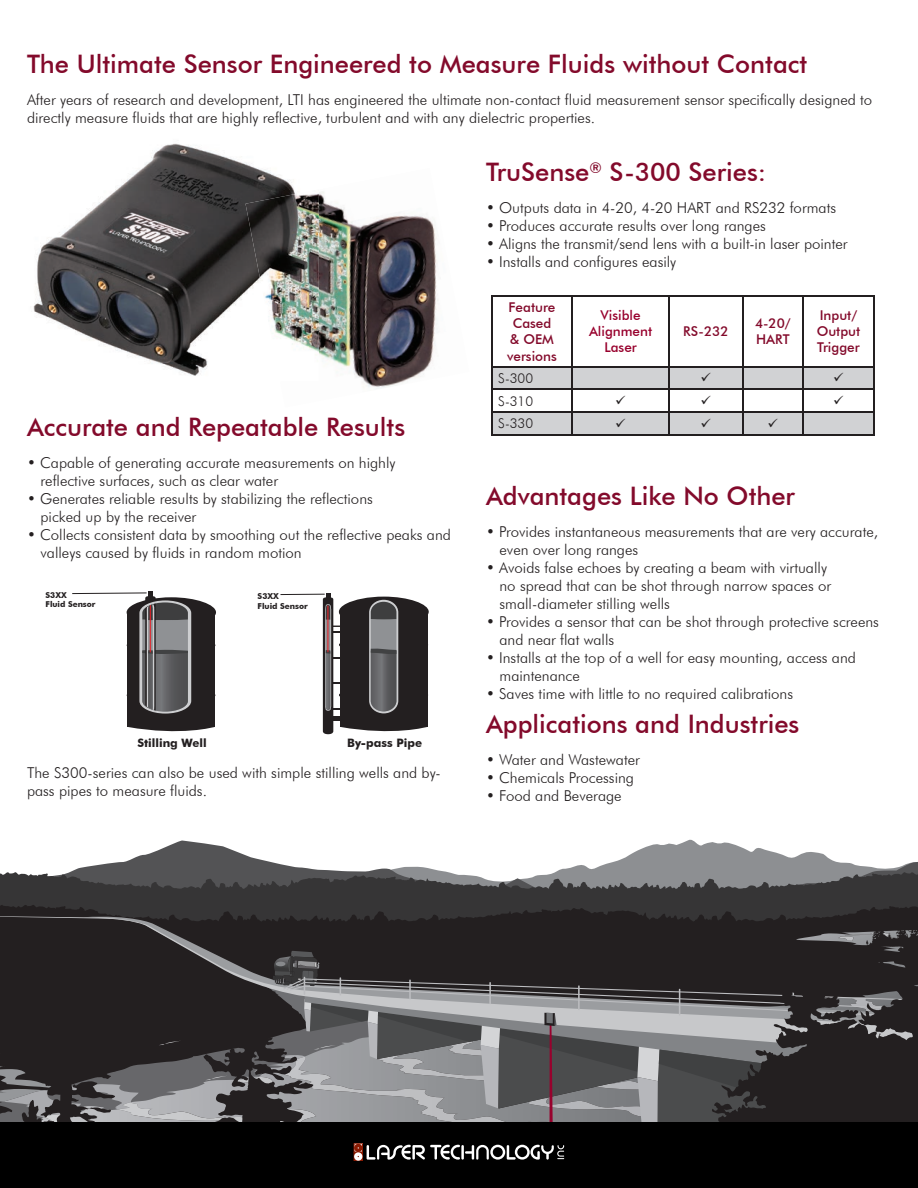
<style>
.page{position:relative;width:918px;height:1188px;background:#fff}
.page>*{position:absolute;margin:0;border:0;box-sizing:border-box;transform-origin:0 0}
.t1{font:500 25.5px "Futura BT";color:#830a2b}
.t2{font:300 15px/18px "Futura BT";color:#231f20}
.t3{font:500 13.5px/16.2px "Futura BT";color:#830a2b}
.t4{font:500 13.5px/16.2px "Futura BT";color:#98012d;text-align:center}
.t5{font:300 13.5px "Futura BT";color:#231f20}
.t6{font:700 11.55px "Futura BT";color:#231f20}
.t7{font:700 8.1px/9.8px "Futura BT";color:#231f20}
</style>
<div class="page">
<svg style="left:0;top:839px;width:918px;height:349px;background:#494849"></svg>
<svg style="left:323px;top:593px;width:106px;height:142px;background:#575455"></svg>
<hr style="left:280px;top:594px;width:45px;height:1px;background:#231f20">
<div style="left:148px;top:591px;width:5px;height:8px;background:#231f20"></div>
<svg style="left:72px;top:592px;width:144px;height:140px"></svg>
<img style="left:319px;top:191px;width:120px;height:198px">
<img style="left:33px;top:143px;width:261px;height:233px">
<img style="left:246px;top:189px;width:73px;height:187px">
<hr style="left:491px;top:367px;width:2px;height:22px;background:#231f20">
<hr style="left:491px;top:389px;width:81px;height:1px;background:#231f20">
<hr style="left:491px;top:390px;width:2px;height:21px;background:#231f20">
<hr style="left:491px;top:411px;width:81px;height:2px;background:#231f20">
<hr style="left:491px;top:413px;width:2px;height:21px;background:#231f20">
<hr style="left:491px;top:434px;width:81px;height:1px;background:#231f20">
<hr style="left:491px;top:295px;width:81px;height:1px;background:#231f20">
<hr style="left:491px;top:296px;width:2px;height:70px;background:#231f20">
<hr style="left:572px;top:295px;width:97px;height:1px;background:#231f20">
<hr style="left:571px;top:296px;width:2px;height:70px;background:#231f20">
<hr style="left:669px;top:295px;width:74px;height:1px;background:#231f20">
<hr style="left:669px;top:296px;width:1px;height:70px;background:#231f20">
<hr style="left:743px;top:295px;width:60px;height:1px;background:#231f20">
<hr style="left:742px;top:296px;width:1px;height:70px;background:#231f20">
<hr style="left:803px;top:295px;width:71px;height:1px;background:#231f20">
<hr style="left:803px;top:296px;width:1px;height:70px;background:#231f20">
<hr style="left:873px;top:296px;width:1px;height:70px;background:#231f20">
<hr style="left:491px;top:366px;width:81px;height:1px;background:#231f20">
<hr style="left:572px;top:366px;width:97px;height:1px;background:#231f20">
<hr style="left:669px;top:366px;width:74px;height:1px;background:#231f20">
<hr style="left:743px;top:366px;width:60px;height:1px;background:#231f20">
<hr style="left:803px;top:366px;width:71px;height:1px;background:#231f20">
<svg style="left:493px;top:367px;width:381px;height:68px"></svg>
<h1 class="t1" style="left:27px;top:49px;width:782px">The Ultimate Sensor Engineered to Measure Fluids without Contact</h1>
<p class="t2" style="left:27px;top:90px;width:847px">After years of research and development, LTI has engineered the ultimate non-contact fluid measurement sensor specifically designed to directly measure fluids that are highly reflective, turbulent and with any dielectric properties.</p>
<h1 class="t1" style="left:486px;top:157px;width:282px">TruSense<sup>®</sup> S-300 Series:</h1>
<p class="t2" style="left:486px;top:198px;width:352px">• Outputs data in 4-20, 4-20 HART and RS232 formats</p>
<p class="t2" style="left:486px;top:216px;width:281px">• Produces accurate results over long ranges</p>
<p class="t2" style="left:486px;top:234px;width:363px">• Aligns the transmit/send lens with a built-in laser pointer</p>
<p class="t2" style="left:486px;top:252px;width:192px">• Installs and configures easily</p>
<h1 class="t1" style="left:27px;top:412px;width:380px">Accurate and Repeatable Results</h1>
<p class="t2" style="left:40px;top:453px;width:357px;text-indent:-14px">• Capable of generating accurate measurements on highly reflective surfaces, such as clear water</p>
<p class="t2" style="left:40px;top:489px;width:334px;text-indent:-14px">• Generates reliable results by stabilizing the reflections picked up by the receiver</p>
<p class="t2" style="left:40px;top:525px;width:412px;text-indent:-14px">• Collects consistent data by smoothing out the reflective peaks and valleys caused by fluids in random motion</p>
<p class="t7" style="left:46px;top:590px;width:51px">S3XX<br>Fluid Sensor</p>
<p class="t6" style="left:138px;top:736px;width:71px">Stilling Well</p>
<p class="t7" style="left:258px;top:591px;width:52px">S3XX<br>Fluid Sensor</p>
<p class="t6" style="left:347px;top:736px;width:77px">By-pass Pipe</p>
<p class="t2" style="left:27px;top:764px;width:415px">The S300-series can also be used with simple stilling wells and by&shy;pass pipes to measure fluids.</p>
<p class="t3" style="left:507px;top:299px;width:51px;text-align:center">Feature<br>Cased &amp; OEM versions</p>
<p class="t4" style="left:589px;top:307px;width:65px">Visible<br>Alignment<br>Laser</p>
<p class="t5" style="left:498px;top:370px;width:37px">S-300</p>
<p class="t5" style="left:498px;top:393px;width:37px">S-310</p>
<p class="t5" style="left:498px;top:415px;width:37px">S-330</p>
<p class="t3" style="left:683px;top:323px;width:47px">RS-232</p>
<p class="t3" style="left:755px;top:315px;width:37px">4-20/<br>HART</p>
<p class="t3" style="left:817px;top:307px;width:45px">Input/<br>Output<br>Trigger</p>
<h1 class="t1" style="left:486px;top:481px;width:310px">Advantages Like No Other</h1>
<p class="t2" style="left:500px;top:523px;width:380px;text-indent:-14px">• Provides instantaneous measurements that are very accurate, even over long ranges</p>
<p class="t2" style="left:500px;top:559px;width:333px;text-indent:-14px">• Avoids false echoes by creating a beam with virtually no spread that can be shot through narrow spaces or small-diameter stilling wells</p>
<p class="t2" style="left:500px;top:613px;width:381px;text-indent:-14px">• Provides a sensor that can be shot through protective screens and near flat walls</p>
<p class="t2" style="left:500px;top:649px;width:358px;text-indent:-14px">• Installs at the top of a well for easy mounting, access and maintenance</p>
<p class="t2" style="left:486px;top:685px;width:309px">• Saves time with little to no required calibrations</p>
<h1 class="t1" style="left:486px;top:709px;width:315px">Applications and Industries</h1>
<p class="t2" style="left:486px;top:751px;width:155px">• Water and Wastewater</p>
<p class="t2" style="left:486px;top:769px;width:150px">• Chemicals Processing</p>
<p class="t2" style="left:486px;top:787px;width:137px">• Food and Beverage</p>
</div>
